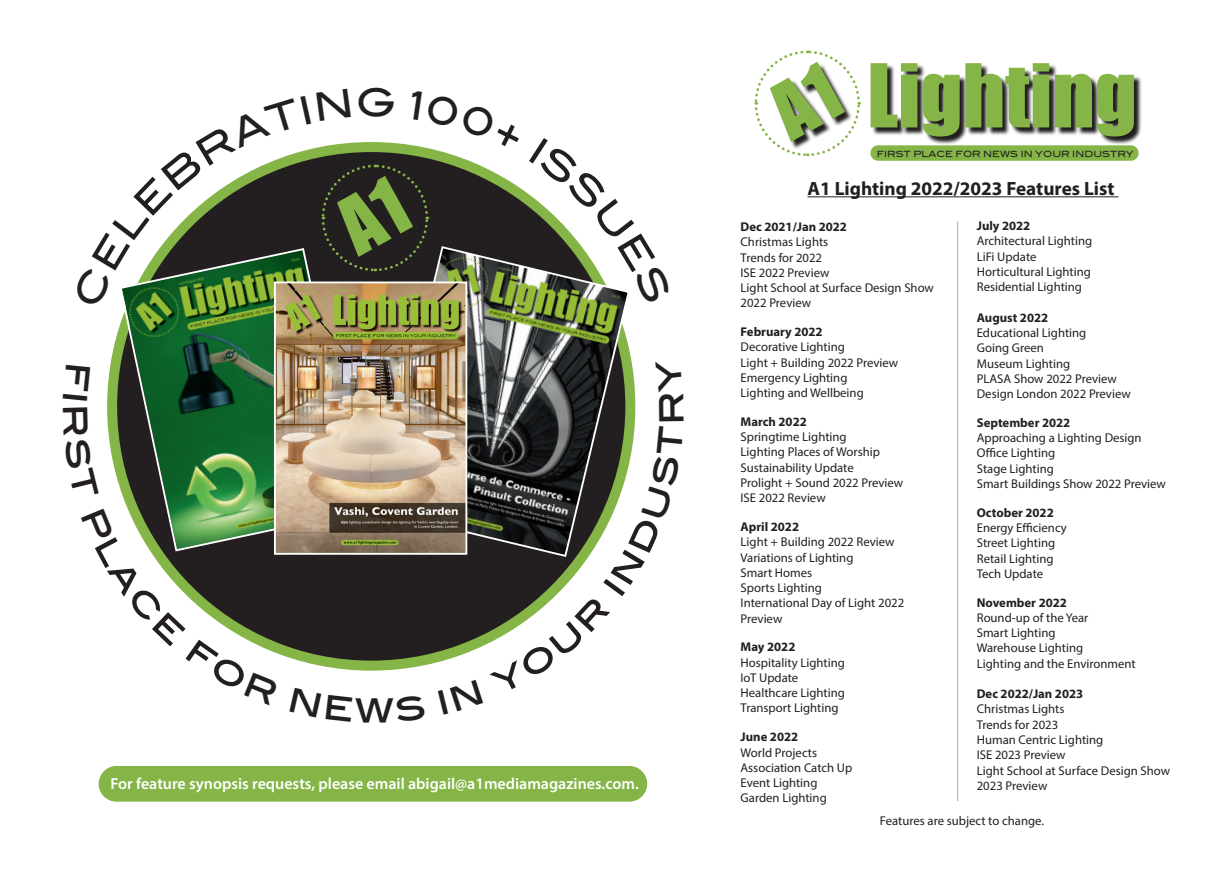
<style>
.page{position:relative;width:1225px;height:874px;background:#fff}
.page>*{position:absolute;margin:0;border:0;box-sizing:border-box;transform-origin:0 0}
.t1{font:81.2px "Impact";color:#84b546}
.t2{font:37.8px "Blair Md ITCTT Medium";color:#231f20}
.t3{font:700 19.2px "Myriad Pro";color:#231f20}
.t4{font:600 16px "Myriad Pro";color:#fff}
.t5{font:12.8px/15.2px "Myriad Pro";color:#231f20}
.t6{font:700 12.8px "Myriad Pro";color:#231f20}
.t7{font:8.4px "Blair Md ITCTT Medium";color:#231f20}
</style>
<div class="page">
<div style="left:99px;top:765px;width:548px;height:36px;background:#84b546;border-radius:18px"></div>
<hr style="left:807px;top:196px;width:311px;height:1px;background:#231f20">
<hr style="left:957px;top:221px;width:1px;height:579px;background:#a8a9ad">
<svg style="left:872px;top:65px;width:270px;height:79px"></svg>
<div style="left:870px;top:145px;width:268px;height:16px;background:#84b546;border-radius:8px"></div>
<div style="left:112px;top:147px;width:518px;height:518px;background:#231f20;border-radius:50%"></div>
<img style="left:118px;top:308px;width:156px;height:200px">
<svg style="left:377px;top:265px;width:254px;height:290px"></svg>
<img style="left:277px;top:308px;width:187px;height:243px">
<div style="left:274px;top:281px;width:193px;height:273px;border:2px solid #fff"></div>
<svg style="left:754px;top:50px;width:107px;height:107px"></svg>
<svg style="left:529px;top:194px;width:102px;height:110px"></svg>
<svg style="left:127px;top:508px;width:152px;height:146px"></svg>
<svg style="left:489px;top:358px;width:147px;height:285px"></svg>
<svg style="left:122px;top:142px;width:401px;height:166px"></svg>
<p class="t2" style="left:355px;top:71px;width:43px">G</p>
<p class="t2" style="left:355px;top:677px;width:41px">w</p>
<p class="t4" style="left:110px;top:772px;width:530px">For feature synopsis requests, please email abigail@a1mediamagazines.com.</p>
<p class="t1" style="left:867px;top:32px;width:271px">Lighting</p>
<p class="t7" style="left:876px;top:147px;width:258px">FIRST PLACE FOR NEWS IN YOUR INDUSTRY</p>
<p class="t3" style="left:807px;top:176px;width:308px">A1 Lighting 2022/2023 Features List</p>
<p class="t6" style="left:740px;top:218px;width:108px">Dec 2021/Jan 2022</p>
<p class="t5" style="left:740px;top:234px;width:89px">Christmas Lights</p>
<p class="t5" style="left:740px;top:249px;width:83px">Trends for 2022</p>
<p class="t5" style="left:740px;top:264px;width:90px">ISE 2022 Preview</p>
<p class="t5" style="left:740px;top:280px;width:195px">Light School at Surface Design Show<br>2022 Preview</p>
<p class="t6" style="left:740px;top:323px;width:84px">February 2022</p>
<p class="t5" style="left:740px;top:339px;width:106px">Decorative Lighting</p>
<p class="t5" style="left:740px;top:354px;width:159px">Light + Building 2022 Preview</p>
<p class="t5" style="left:740px;top:369px;width:108px">Emergency Lighting</p>
<p class="t5" style="left:740px;top:385px;width:125px">Lighting and Wellbeing</p>
<p class="t6" style="left:740px;top:413px;width:68px">March 2022</p>
<p class="t5" style="left:740px;top:429px;width:108px">Springtime Lighting</p>
<p class="t5" style="left:740px;top:444px;width:141px">Lighting Places of Worship</p>
<p class="t5" style="left:740px;top:459px;width:115px">Sustainability Update</p>
<p class="t5" style="left:740px;top:474px;width:164px">Prolight + Sound 2022 Preview</p>
<p class="t5" style="left:740px;top:490px;width:87px">ISE 2022 Review</p>
<p class="t6" style="left:740px;top:518px;width:60px">April 2022</p>
<p class="t5" style="left:740px;top:534px;width:155px">Light + Building 2022 Review</p>
<p class="t5" style="left:740px;top:549px;width:114px">Variations of Lighting</p>
<p class="t5" style="left:740px;top:564px;width:73px">Smart Homes</p>
<p class="t5" style="left:740px;top:579px;width:83px">Sports Lighting</p>
<p class="t5" style="left:740px;top:595px;width:165px">International Day of Light 2022<br>Preview</p>
<p class="t6" style="left:740px;top:638px;width:56px">May 2022</p>
<p class="t5" style="left:740px;top:654px;width:106px">Hospitality Lighting</p>
<p class="t5" style="left:740px;top:669px;width:59px">IoT Update</p>
<p class="t5" style="left:740px;top:684px;width:106px">Healthcare Lighting</p>
<p class="t5" style="left:740px;top:700px;width:100px">Transport Lighting</p>
<p class="t6" style="left:740px;top:728px;width:59px">June 2022</p>
<p class="t5" style="left:740px;top:744px;width:78px">World Projects</p>
<p class="t5" style="left:740px;top:759px;width:113px">Association Catch Up</p>
<p class="t5" style="left:740px;top:774px;width:78px">Event Lighting</p>
<p class="t5" style="left:740px;top:789px;width:88px">Garden Lighting</p>
<p class="t6" style="left:976px;top:217px;width:55px">July 2022</p>
<p class="t5" style="left:976px;top:233px;width:117px">Architectural Lighting</p>
<p class="t5" style="left:976px;top:248px;width:61px">LiFi Update</p>
<p class="t5" style="left:976px;top:264px;width:116px">Horticultural Lighting</p>
<p class="t5" style="left:976px;top:279px;width:107px">Residential Lighting</p>
<p class="t6" style="left:976px;top:309px;width:73px">August 2022</p>
<p class="t5" style="left:976px;top:325px;width:111px">Educational Lighting</p>
<p class="t5" style="left:976px;top:340px;width:69px">Going Green</p>
<p class="t5" style="left:976px;top:355px;width:95px">Museum Lighting</p>
<p class="t5" style="left:976px;top:370px;width:142px">PLASA Show 2022 Preview</p>
<p class="t5" style="left:976px;top:386px;width:155px">Design London 2022 Preview</p>
<p class="t6" style="left:976px;top:414px;width:95px">September 2022</p>
<p class="t5" style="left:976px;top:430px;width:166px">Approaching a Lighting Design</p>
<p class="t5" style="left:976px;top:445px;width:80px">Office Lighting</p>
<p class="t5" style="left:976px;top:460px;width:79px">Stage Lighting</p>
<p class="t5" style="left:976px;top:475px;width:191px">Smart Buildings Show 2022 Preview</p>
<p class="t6" style="left:976px;top:504px;width:78px">October 2022</p>
<p class="t5" style="left:976px;top:519px;width:92px">Energy Efficiency</p>
<p class="t5" style="left:976px;top:535px;width:80px">Street Lighting</p>
<p class="t5" style="left:976px;top:550px;width:78px">Retail Lighting</p>
<p class="t5" style="left:976px;top:565px;width:68px">Tech Update</p>
<p class="t6" style="left:976px;top:593px;width:92px">November 2022</p>
<p class="t5" style="left:976px;top:609px;width:113px">Round-up of the Year</p>
<p class="t5" style="left:976px;top:624px;width:80px">Smart Lighting</p>
<p class="t5" style="left:976px;top:640px;width:108px">Warehouse Lighting</p>
<p class="t5" style="left:976px;top:655px;width:160px">Lighting and the Environment</p>
<p class="t6" style="left:976px;top:685px;width:108px">Dec 2022/Jan 2023</p>
<p class="t5" style="left:976px;top:701px;width:89px">Christmas Lights</p>
<p class="t5" style="left:976px;top:716px;width:83px">Trends for 2023</p>
<p class="t5" style="left:976px;top:731px;width:128px">Human Centric Lighting</p>
<p class="t5" style="left:976px;top:746px;width:90px">ISE 2023 Preview</p>
<p class="t5" style="left:976px;top:762px;width:195px">Light School at Surface Design Show<br>2023 Preview</p>
<p class="t5" style="left:880px;top:812px;width:165px">Features are subject to change.</p>
</div>
